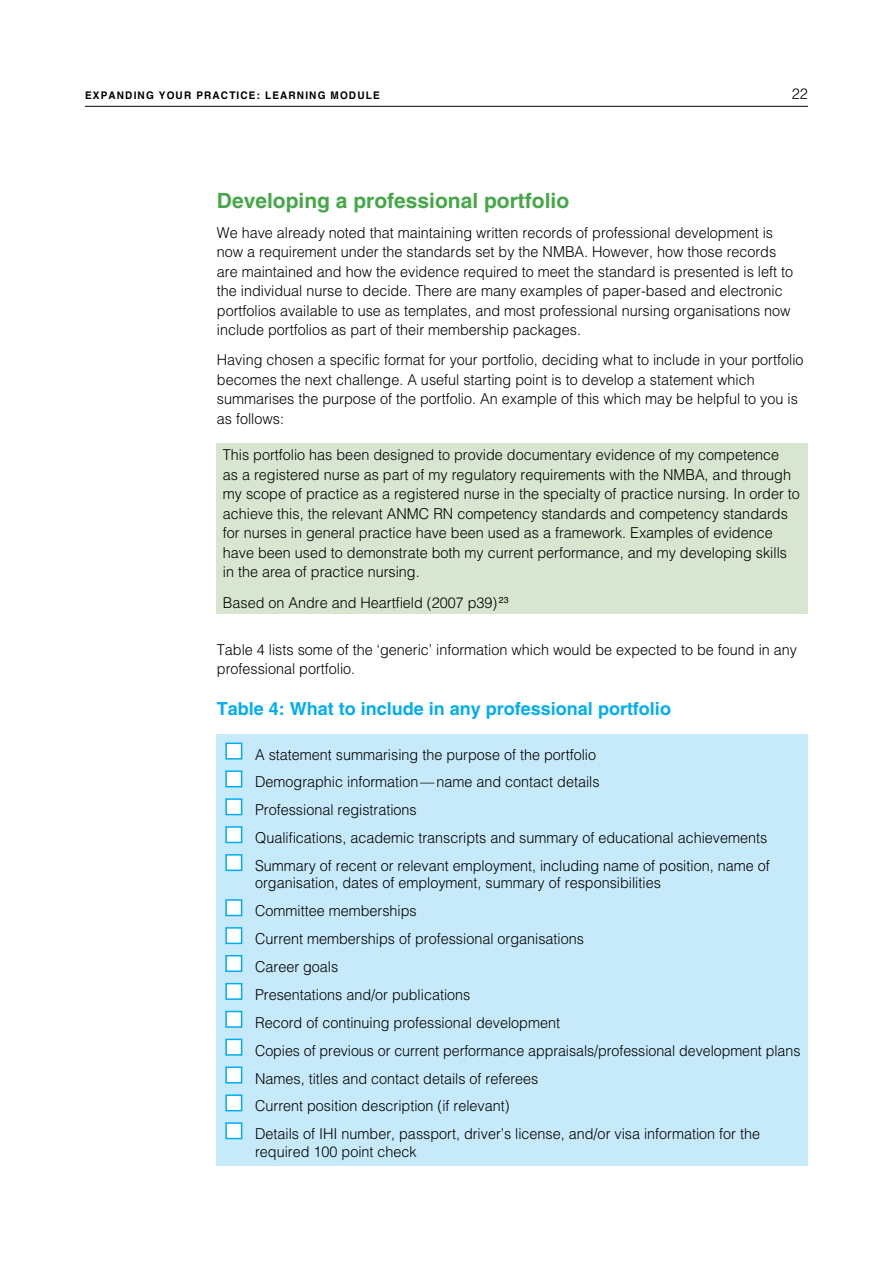
<style>
.page{position:relative;width:893px;height:1263px;background:#fff}
.page>*{position:absolute;margin:0;border:0;box-sizing:border-box;transform-origin:0 0}
.t1{font:700 21px "Helvetica";color:#46a748}
.t2{font:700 18px "Helvetica";color:#00aeef}
.t3{font:300 15px/19.5px "Helvetica";color:#000;scale:.96 1}
.t4{font:700 10.5px "Helvetica";letter-spacing:.11em;color:#000;scale:.96 1}
</style>
<div class="page">
<hr style="left:85px;top:106px;width:723px;height:1px;background:#000">
<div style="left:217px;top:443px;width:591px;height:171px;background:#d8e6d1"></div>
<div style="left:217px;top:734px;width:591px;height:431px;background:#c7eafb"></div>
<div style="left:225px;top:742px;width:17px;height:17px;background:#fff;border:2px solid #00aeef"></div>
<div style="left:225px;top:770px;width:17px;height:17px;background:#fff;border:2px solid #00aeef"></div>
<div style="left:225px;top:798px;width:17px;height:17px;background:#fff;border:2px solid #00aeef"></div>
<div style="left:225px;top:826px;width:17px;height:17px;background:#fff;border:2px solid #00aeef"></div>
<div style="left:225px;top:854px;width:17px;height:17px;background:#fff;border:2px solid #00aeef"></div>
<div style="left:225px;top:899px;width:17px;height:17px;background:#fff;border:2px solid #00aeef"></div>
<div style="left:225px;top:927px;width:17px;height:17px;background:#fff;border:2px solid #00aeef"></div>
<div style="left:225px;top:955px;width:17px;height:17px;background:#fff;border:2px solid #00aeef"></div>
<div style="left:225px;top:983px;width:17px;height:17px;background:#fff;border:2px solid #00aeef"></div>
<div style="left:225px;top:1011px;width:17px;height:17px;background:#fff;border:2px solid #00aeef"></div>
<div style="left:225px;top:1039px;width:17px;height:17px;background:#fff;border:2px solid #00aeef"></div>
<div style="left:225px;top:1066px;width:17px;height:17px;background:#fff;border:2px solid #00aeef"></div>
<div style="left:225px;top:1094px;width:17px;height:17px;background:#fff;border:2px solid #00aeef"></div>
<div style="left:225px;top:1122px;width:17px;height:17px;background:#fff;border:2px solid #00aeef"></div>
<p class="t4" style="left:85px;top:89px;width:301px">Expanding your practice: Learning module</p>
<p class="t3" style="left:792px;top:84px;width:18px">22</p>
<h1 class="t1" style="left:217px;top:187px;width:354px">Developing a professional portfolio</h1>
<p class="t3" style="left:217px;top:222px;width:602px">We have already noted that maintaining written records of professional development is now a requirement under the standards set by the NMBA. However, how those records are maintained and how the evidence required to meet the standard is presented is left to the individual nurse to decide. There are many examples of paper-based and electronic portfolios available to use as templates, and most professional nursing organisations now include portfolios as part of their membership packages.</p>
<p class="t3" style="left:217px;top:350px;width:613px">Having chosen a specific format for your portfolio, deciding what to include in your portfolio becomes the next challenge. A useful starting point is to develop a statement which summarises the purpose of the portfolio. An example of this which may be helpful to you is as follows:</p>
<p class="t3" style="left:223px;top:445px;width:603px">This portfolio has been designed to provide documentary evidence of my competence<br>as a registered nurse as part of my regulatory requirements with the NMBA, and through my scope of practice as a registered nurse in the specialty of practice nursing. In order to achieve this, the relevant ANMC RN competency standards and competency standards for nurses in general practice have been used as a framework. Examples of evidence have been used to demonstrate both my current performance, and my developing skills in the area of practice nursing.</p>
<p class="t3" style="left:223px;top:592px;width:299px">Based on Andre and Heartfield (2007 p39) <sup>23</sup></p>
<p class="t3" style="left:217px;top:639px;width:606px">Table 4 lists some of the ‘generic’ information which would be expected to be found in any professional portfolio.</p>
<p class="t2" style="left:217px;top:698px;width:456px">Table 4: What to include in any professional portfolio</p>
<p class="t3" style="left:255px;top:740px;width:538px;line-height:27.9px">A statement summarising the purpose of the portfolio<br>Demographic information—name and contact details<br>Professional registrations<br>Qualifications, academic transcripts and summary of educational achievements Summary of recent or relevant employment, including name of position, name of</p>
<p class="t3" style="left:255px;top:869px;width:569px;line-height:27.9px">organisation, dates of employment, summary of responsibilities<br>Committee memberships<br>Current memberships of professional organisations<br>Career goals<br>Presentations and/or publications<br>Record of continuing professional development<br>Copies of previous or current performance appraisals/professional development plans Names, titles and contact details of referees<br>Current position description (if relevant)<br>Details of IHI number, passport, driver’s license, and/or visa information for the</p>
<p class="t3" style="left:255px;top:1141px;width:170px">required 100 point check</p>
</div>
